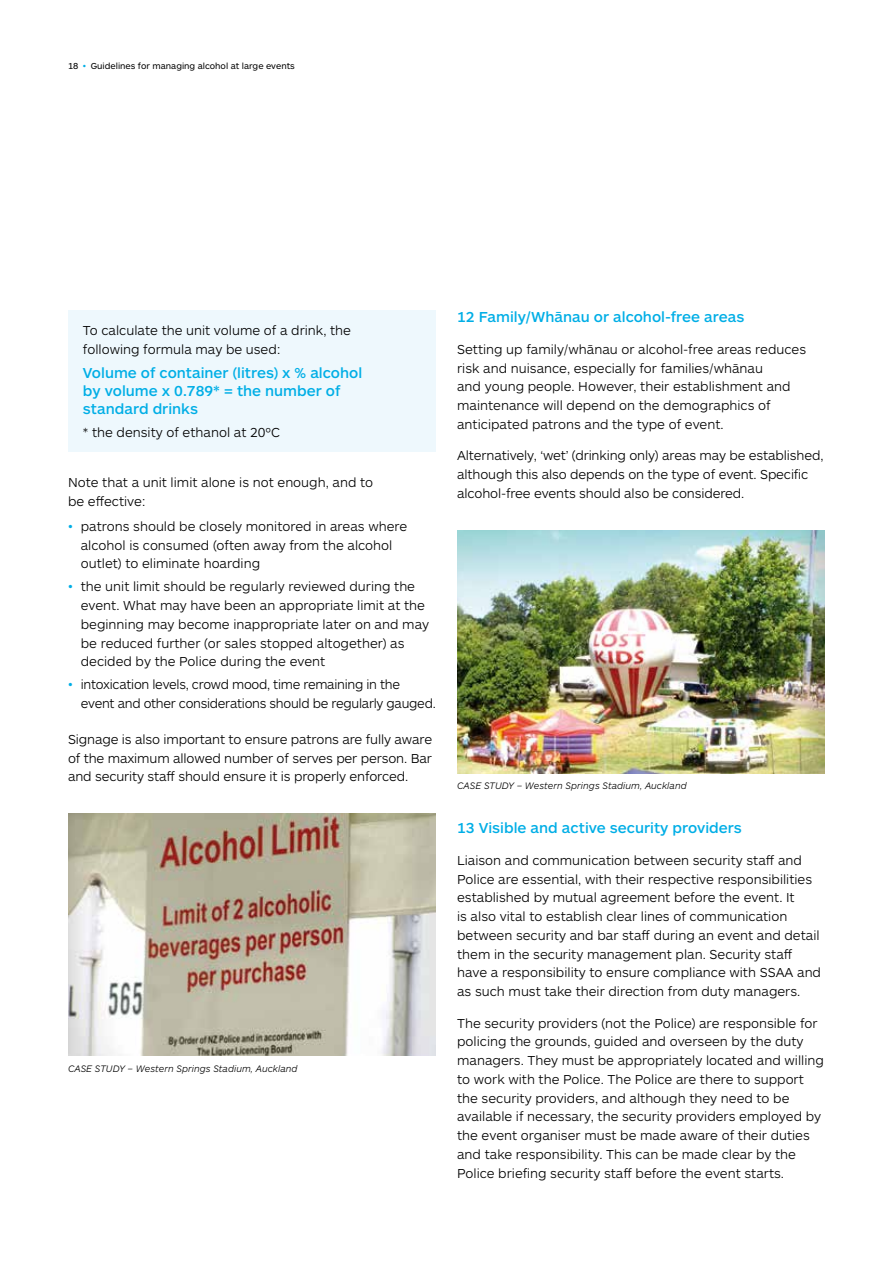
<style>
.page{position:relative;width:893px;height:1263px;background:#fff}
.page>*{position:absolute;margin:0;border:0;box-sizing:border-box;transform-origin:0 0}
.t1{font:500 15px/18px "ARS Maquette Pro";color:#00aee6}
.t2{font:300 13.5px/18.8px "ARS Maquette Pro";color:#000}
.t3{font:300 13.5px/18.8px "ARS Maquette Pro";letter-spacing:-.02em;color:#000}
.t4{font:italic 300 9.75px "ARS Maquette Pro";color:#000}
.t5{font:9px "ARS Maquette Pro";color:#000}
.s1{color:#00aee6}
</style>
<div class="page">
<div style="left:68px;top:310px;width:368px;height:142px;background:#eef8fd"></div>
<img style="left:457px;top:530px;width:368px;height:243px">
<img style="left:68px;top:813px;width:368px;height:243px">
<p class="t5" style="left:68px;top:60px;width:228px">18 <span class="s1">•</span> Guidelines for managing alcohol at large events</p>
<p class="t2" style="left:83px;top:320px;width:270px">To calculate the unit volume of a drink, the following formula may be used:</p>
<p class="t1" style="left:83px;top:363px;width:281px">Volume of container (litres) x % alcohol by volume x 0.789* = the number of standard drinks</p>
<p class="t2" style="left:83px;top:422px;width:199px">* the density of ethanol at 20ºC</p>
<p class="t2" style="left:68px;top:472px;width:307px">Note that a unit limit alone is not enough, and to be effective:</p>
<p class="t2" style="left:81px;top:516px;width:328px;text-indent:-13px"><span class="s1">•</span> patrons should be closely monitored in areas where alcohol is consumed (often away from the alcohol outlet) to eliminate hoarding</p>
<p class="t2" style="left:81px;top:577px;width:350px;text-indent:-13px"><span class="s1">•</span> the unit limit should be regularly reviewed during the event. What may have been an appropriate limit at the beginning may become inappropriate later on and may be reduced further (or sales stopped altogether) as decided by the Police during the event</p>
<p class="t3" style="left:81px;top:675px;width:356px;text-indent:-13px"><span class="s1">•</span> intoxication levels, crowd mood, time remaining in the event and other considerations should be regularly gauged.</p>
<p class="t2" style="left:68px;top:729px;width:366px;text-align:justify">Signage is also important to ensure patrons are fully aware of the maximum allowed number of serves per person. Bar and security staff should ensure it is properly enforced.</p>
<p class="t4" style="left:68px;top:1062px;width:231px">CASE STUDY – Western Springs Stadium, Auckland</p>
<p class="t1" style="left:457px;top:307px;width:289px">12 Family/Whānau or alcohol-free areas</p>
<p class="t2" style="left:457px;top:339px;width:351px">Setting up family/whānau or alcohol-free areas reduces risk and nuisance, especially for families/whānau<br>and young people. However, their establishment and maintenance will depend on the demographics of anticipated patrons and the type of event.</p>
<p class="t2" style="left:457px;top:446px;width:368px">Alternatively, ‘wet’ (drinking only) areas may be established, although this also depends on the type of event. Specific alcohol-free events should also be considered.</p>
<p class="t4" style="left:457px;top:780px;width:231px">CASE STUDY – Western Springs Stadium, Auckland</p>
<p class="t1" style="left:457px;top:818px;width:286px">13 Visible and active security providers</p>
<p class="t2" style="left:457px;top:850px;width:365px">Liaison and communication between security staff and Police are essential, with their respective responsibilities established by mutual agreement before the event. It<br>is also vital to establish clear lines of communication between security and bar staff during an event and detail them in the security management plan. Security staff have a responsibility to ensure compliance with SSAA and as such must take their direction from duty managers.</p>
<p class="t2" style="left:457px;top:1013px;width:368px">The security providers (not the Police) are responsible for policing the grounds, guided and overseen by the duty managers. They must be appropriately located and willing to work with the Police. The Police are there to support the security providers, and although they need to be available if necessary, the security providers employed by the event organiser must be made aware of their duties and take responsibility. This can be made clear by the Police briefing security staff before the event starts.</p>
</div>
